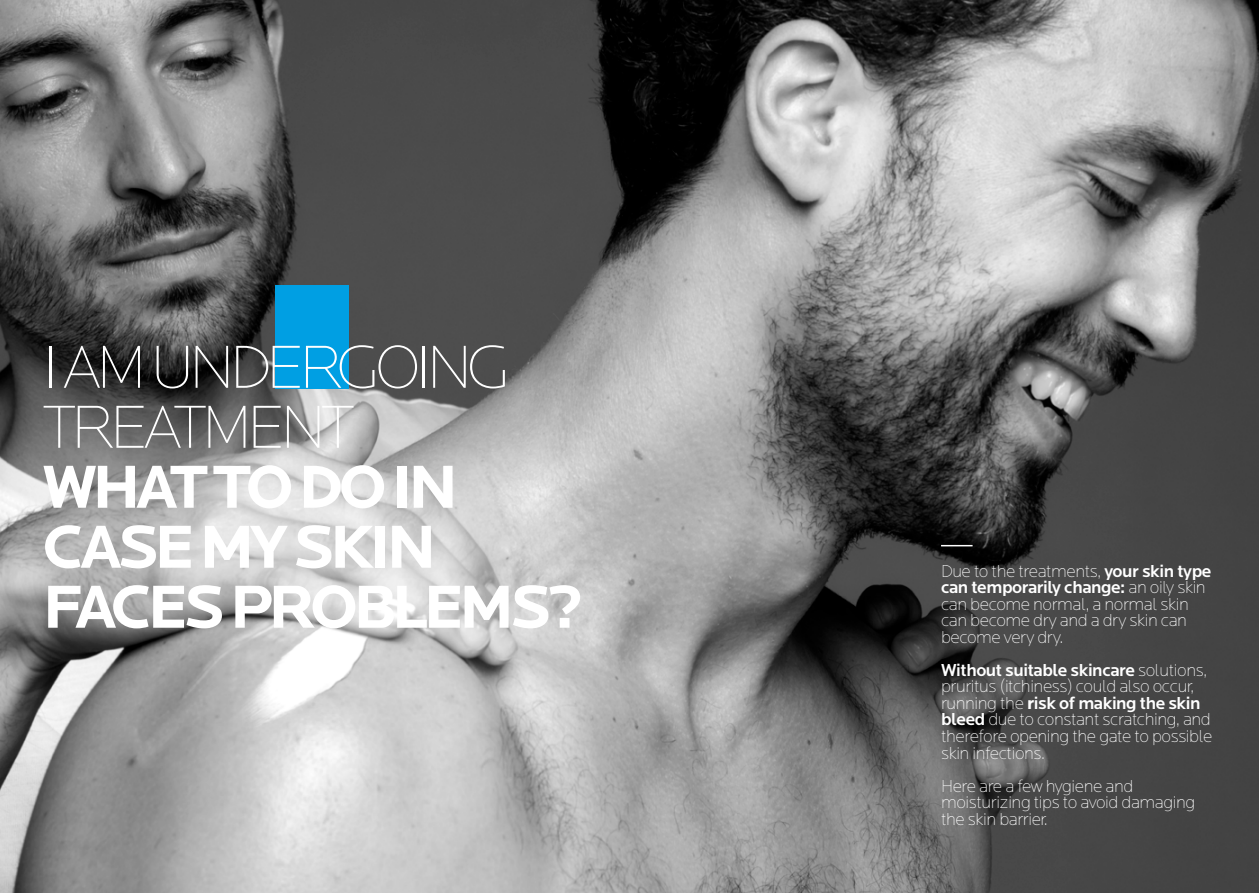
<style>
.page{position:relative;width:1259px;height:893px;background:#fff}
.page>*{position:absolute;margin:0;border:0;box-sizing:border-box;transform-origin:0 0}
.t1{font:700 63px/60px "Locator";letter-spacing:-.075em;color:#fff}
.t2{font:200 63px/60px "Locator";letter-spacing:-.075em;color:#fff}
.t3{font:200 18px/16.5px "Locator";letter-spacing:-.025em;color:#fff}
.s1{font-weight:500}
.s2{font-weight:700}
</style>
<div class="page">
<img style="left:0;top:0;width:1259px;height:893px">
<div style="left:275px;top:286px;width:73px;height:103px;background:#009fe3"></div>
<hr style="left:941px;top:545px;width:31px;height:1px;background:#fff">
<h1 class="t2" style="left:43px;top:339px;width:469px">I AM UNDERGOING<br>TREATMENT</h1>
<h1 class="t1" style="left:43px;top:458px;width:542px">WHAT TO DO IN<br>CASE MY SKIN<br>FACES PROBLEMS?</h1>
<p class="t3" style="left:941px;top:563px;width:272px">Due to the treatments, <span class="s1">your skin type can temporarily change:</span> an oily skin can become normal, a normal skin can become dry and a dry skin can become very dry.</p>
<p class="t3" style="left:941px;top:662px;width:273px"><span class="s1">Without suitable skincare</span> solutions, pruritus (itchiness) could also occur, running the <span class="s2">r</span><span class="s1">isk of making the skin bleed</span> due to constant scratching, and therefore opening the gate to possible skin infections.</p>
<p class="t3" style="left:941px;top:778px;width:256px">Here are a few hygiene and moisturizing tips to avoid damaging the skin barrier.</p>
</div>
